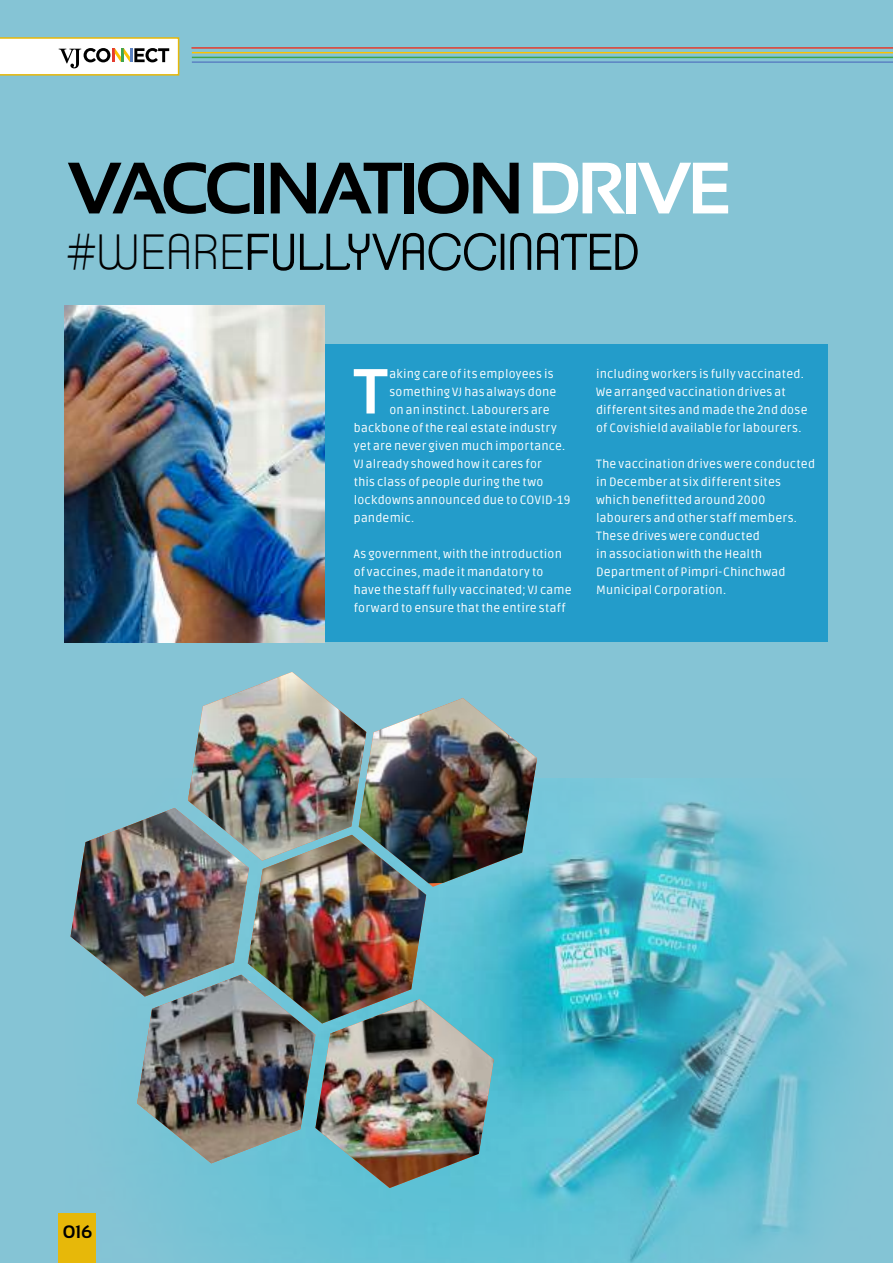
<style>
.page{position:relative;width:893px;height:1263px;background:#85c4d5}
.page>*{position:absolute;margin:0;border:0;box-sizing:border-box;transform-origin:0 0}
.t1{font:700 72.6px "Sansation";letter-spacing:-.055em;color:#000}
.t2{font:700 63.6px "Sansation";color:#fff}
.t3{font:200 48.15px "Clemente P Dac";letter-spacing:.035em;color:#000}
.t4{font:700 18px "Sansation";color:#000}
.t5{font:12px/18px "Ruda";letter-spacing:.02em;color:#fff}
.s1{color:#fff}
</style>
<div class="page">
<img style="left:66px;top:779px;width:799px;height:484px">
<div style="left:316px;top:344px;width:512px;height:298px;background:#239cca"></div>
<img style="left:71px;top:698px;width:466px;height:490px">
<img style="left:188px;top:672px;width:178px;height:189px">
<img style="left:65px;top:305px;width:260px;height:337px">
<hr style="left:191px;top:47px;width:702px;height:2px;background:#e53c2e">
<hr style="left:192px;top:52px;width:701px;height:1px;background:#fcc100">
<hr style="left:192px;top:57px;width:701px;height:1px;background:#3fa54c">
<hr style="left:192px;top:61px;width:701px;height:2px;background:#5b82c2">
<div style="left:58px;top:1214px;width:38px;height:49px;background:#e7b809"></div>
<svg style="left:0;top:37px;width:179px;height:39px;background:#e4e0d0"></svg>
<h1 class="t1" style="left:68px;top:148px;width:665px">VACCINATION <span class="s1">DRIVE</span></h1>
<h3 class="t3" style="left:68px;top:224px;width:572px">#WEAREFULLYVACCINATED</h3>
<h3 class="t4" style="left:63px;top:1222px;width:31px">016</h3>
<h2 class="t2" style="left:354px;top:356px;width:35px">T</h2>
<p class="t5" style="left:389px;top:364px;width:166px">aking care of its employees is</p>
<p class="t5" style="left:389px;top:382px;width:168px">something VJ has always done</p>
<p class="t5" style="left:389px;top:400px;width:162px">on an instinct. Labourers are</p>
<p class="t5" style="left:354px;top:418px;width:204px">backbone of the real estate industry</p>
<p class="t5" style="left:354px;top:436px;width:213px">yet are never given much importance.</p>
<p class="t5" style="left:354px;top:454px;width:190px">VJ already showed how it cares for</p>
<p class="t5" style="left:354px;top:472px;width:191px">this class of people during the two</p>
<p class="t5" style="left:354px;top:490px;width:218px">lockdowns announced due to COVID-19</p>
<p class="t5" style="left:354px;top:508px;width:62px">pandemic.</p>
<p class="t5" style="left:354px;top:544px;width:219px">As government, with the introduction of vaccines, made it mandatory to have the staff fully vaccinated; VJ came forward to ensure that the entire staff</p>
<p class="t5" style="left:596px;top:364px;width:213px">including workers is fully vaccinated.<br>We arranged vaccination drives at different sites and made the 2nd dose of Covishield available for labourers.</p>
<p class="t5" style="left:596px;top:454px;width:220px">The vaccination drives were conducted in December at six different sites which benefitted around 2000 labourers and other staff members.<br>These drives were conducted<br>in association with the Health<br>Department of Pimpri-Chinchwad<br>Municipal Corporation.</p>
</div>
